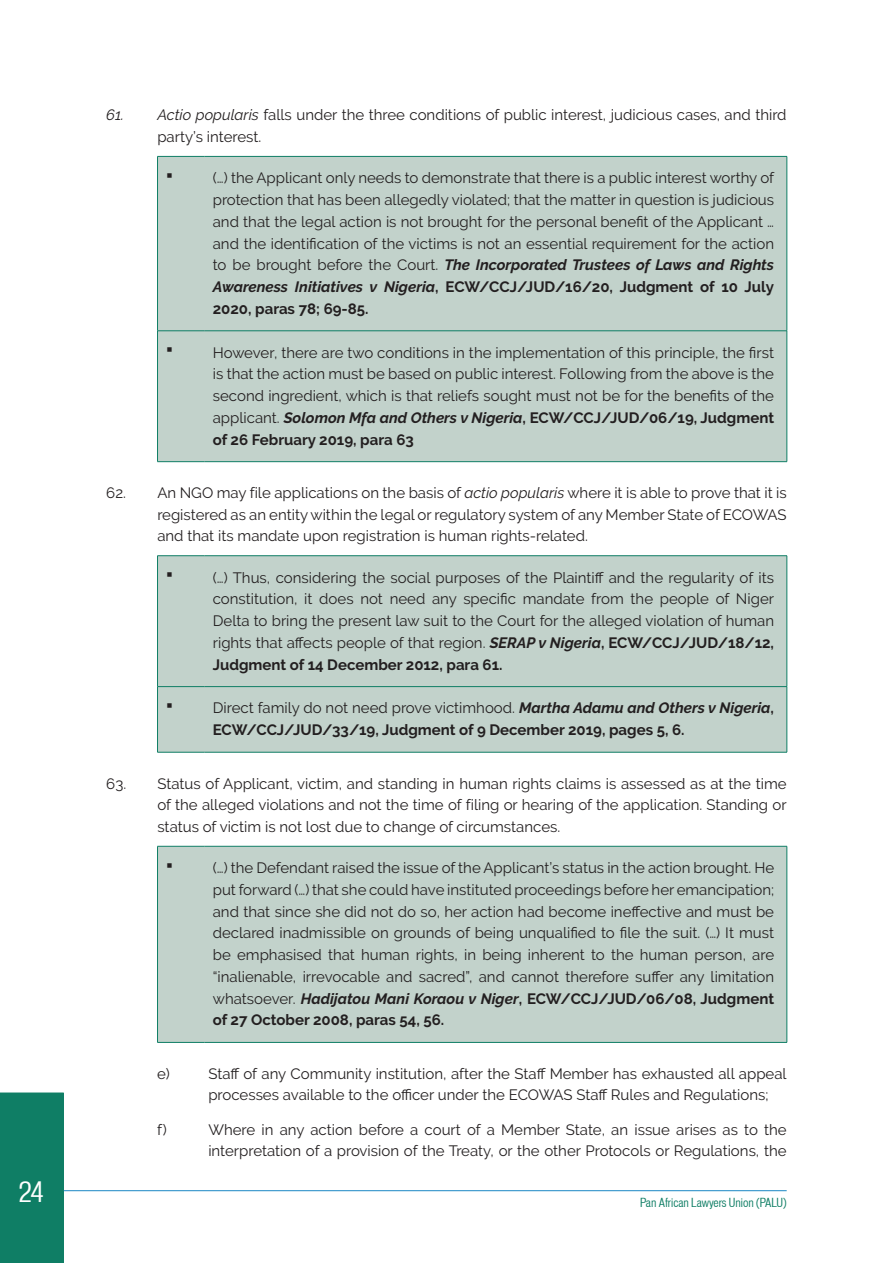
<style>
.page{position:relative;width:893px;height:1263px;background:#fff}
.page>*{position:absolute;margin:0;border:0;box-sizing:border-box;transform-origin:0 0}
.t1{font:condensed 27px "Vonnes";color:#fff}
.t2{font:15px/21.8px "Raleway";color:#231f20;text-align:justify}
.t3{font:700 15px/21.8px "Raleway";color:#231f20}
.t4{font:15px "Wingdings";color:#231f20}
.t5{font:condensed 12px "Vonnes";color:#0f7e65}
.s1{font-style:italic}
.s2{font-weight:700;font-style:italic}
.s3{font-weight:700}
.s4{font-weight:400}
</style>
<div class="page">
<div style="left:0;top:1092px;width:64px;height:171px;background:#0f7e65"></div>
<hr style="left:64px;top:1190px;width:723px;height:1px;background:#1b87c4">
<div style="left:158px;top:157px;width:629px;height:304px;background:#c2d2cb"></div>
<hr style="left:157px;top:330px;width:47px;height:1px;background:#0f7e65">
<hr style="left:204px;top:330px;width:583px;height:1px;background:#0f7e65">
<hr style="left:157px;top:156px;width:47px;height:1px;background:#0f7e65">
<hr style="left:157px;top:157px;width:1px;height:174px;background:#0f7e65">
<hr style="left:204px;top:156px;width:583px;height:1px;background:#0f7e65">
<hr style="left:787px;top:157px;width:1px;height:174px;background:#0f7e65">
<hr style="left:157px;top:331px;width:1px;height:130px;background:#0f7e65">
<hr style="left:787px;top:331px;width:1px;height:130px;background:#0f7e65">
<hr style="left:157px;top:461px;width:47px;height:1px;background:#0f7e65">
<hr style="left:204px;top:461px;width:583px;height:1px;background:#0f7e65">
<div style="left:158px;top:556px;width:629px;height:196px;background:#c2d2cb"></div>
<hr style="left:157px;top:686px;width:47px;height:1px;background:#0f7e65">
<hr style="left:204px;top:686px;width:583px;height:1px;background:#0f7e65">
<hr style="left:157px;top:555px;width:47px;height:1px;background:#0f7e65">
<hr style="left:157px;top:556px;width:1px;height:130px;background:#0f7e65">
<hr style="left:204px;top:555px;width:583px;height:1px;background:#0f7e65">
<hr style="left:787px;top:556px;width:1px;height:130px;background:#0f7e65">
<hr style="left:157px;top:687px;width:1px;height:65px;background:#0f7e65">
<hr style="left:787px;top:687px;width:1px;height:65px;background:#0f7e65">
<hr style="left:157px;top:752px;width:47px;height:1px;background:#0f7e65">
<hr style="left:204px;top:752px;width:583px;height:1px;background:#0f7e65">
<div style="left:158px;top:847px;width:629px;height:195px;background:#c2d2cb"></div>
<hr style="left:157px;top:1042px;width:47px;height:1px;background:#0f7e65">
<hr style="left:204px;top:1042px;width:583px;height:1px;background:#0f7e65">
<hr style="left:157px;top:846px;width:47px;height:1px;background:#0f7e65">
<hr style="left:157px;top:846px;width:1px;height:196px;background:#0f7e65">
<hr style="left:204px;top:846px;width:583px;height:1px;background:#0f7e65">
<hr style="left:787px;top:846px;width:1px;height:196px;background:#0f7e65">
<h1 class="t1" style="left:19px;top:1176px;width:27px">24</h1>
<p class="t2" style="left:157px;top:104px;width:631px;line-height:21.3px;text-indent:-51px"><span class="s1">61. Actio popularis</span> falls under the three conditions of public interest, judicious cases, and third party’s interest.</p>
<p class="t4" style="left:166px;top:167px;width:8px">▪</p>
<p class="t2" style="left:213px;top:167px;width:563px">(…) the Applicant only needs to demonstrate that there is a public interest worthy of protection that has been allegedly violated; that the matter in question is judicious and that the legal action is not brought for the personal benefit of the Applicant … and the identification of the victims is not an essential requirement for the action to be brought before the Court. <span class="s2">The Incorporated Trustees of Laws and Rights Awareness Initiatives v Nigeria</span><span class="s3">, ECW/CCJ/JUD/16/20, Judgment of 10 July 2020, paras 78; 69-85.</span></p>
<p class="t4" style="left:166px;top:342px;width:8px">▪</p>
<p class="t2" style="left:213px;top:341px;width:563px">However, there are two conditions in the implementation of this principle, the first is that the action must be based on public interest. Following from the above is the second ingredient, which is that reliefs sought must not be for the benefits of the applicant. <span class="s2">Solomon Mfa and Others v Nigeria</span><span class="s3">, ECW/CCJ/JUD/06/19, Judgment of 26 February 2019, para 63</span></p>
<p class="t2" style="left:157px;top:482px;width:631px;line-height:21.3px;text-indent:-51px">62. An NGO may file applications on the basis of <span class="s1">actio popularis</span> where it is able to prove that it is registered as an entity within the legal or regulatory system of any Member State of ECOWAS and that its mandate upon registration is human rights-related.</p>
<p class="t4" style="left:166px;top:566px;width:8px">▪</p>
<p class="t2" style="left:213px;top:566px;width:563px">(…) Thus, considering the social purposes of the Plaintiff and the regularity of its constitution, it does not need any specific mandate from the people of Niger Delta to bring the present law suit to the Court for the alleged violation of human rights that affects people of that region. <span class="s2">SERAP v Nigeria</span><span class="s3">, ECW/CCJ/JUD/18/12, Judgment of 14 December 2012, para 61.</span></p>
<p class="t4" style="left:166px;top:697px;width:8px">▪</p>
<p class="t3" style="left:213px;top:697px;width:563px"><span class="s4">Direct family do not need prove victimhood.</span> <span class="s1">Martha Adamu and Others v Nigeria</span>,<br>ECW/CCJ/JUD/33/19, Judgment of 9 December 2019, pages 5, 6.</p>
<p class="t2" style="left:157px;top:773px;width:631px;line-height:21.3px;text-indent:-51px">63. Status of Applicant, victim, and standing in human rights claims is assessed as at the time of the alleged violations and not the time of filing or hearing of the application. Standing or status of victim is not lost due to change of circumstances.</p>
<p class="t4" style="left:166px;top:857px;width:8px">▪</p>
<p class="t2" style="left:213px;top:857px;width:563px">(…) the Defendant raised the issue of the Applicant’s status in the action brought. He put forward (…) that she could have instituted proceedings before her emancipation; and that since she did not do so, her action had become ineffective and must be declared inadmissible on grounds of being unqualified to file the suit. (…) It must be emphasised that human rights, in being inherent to the human person, are “inalienable, irrevocable and sacred”, and cannot therefore suffer any limitation whatsoever. <span class="s2">Hadijatou Mani Koraou v Niger</span><span class="s3">, ECW/CCJ/JUD/06/08, Judgment of 27 October 2008, paras 54, 56.</span></p>
<p class="t2" style="left:157px;top:1063px;width:14px">e)</p>
<p class="t2" style="left:208px;top:1063px;width:580px;line-height:21.3px">Staff of any Community institution, after the Staff Member has exhausted all appeal processes available to the officer under the ECOWAS Staff Rules and Regulations;</p>
<p class="t2" style="left:157px;top:1118px;width:11px">f)</p>
<p class="t2" style="left:208px;top:1118px;width:580px;line-height:21.3px">Where in any action before a court of a Member State, an issue arises as to the interpretation of a provision of the Treaty, or the other Protocols or Regulations, the</p>
<p class="t5" style="left:640px;top:1196px;width:148px">Pan African Lawyers Union (PALU)</p>
</div>
